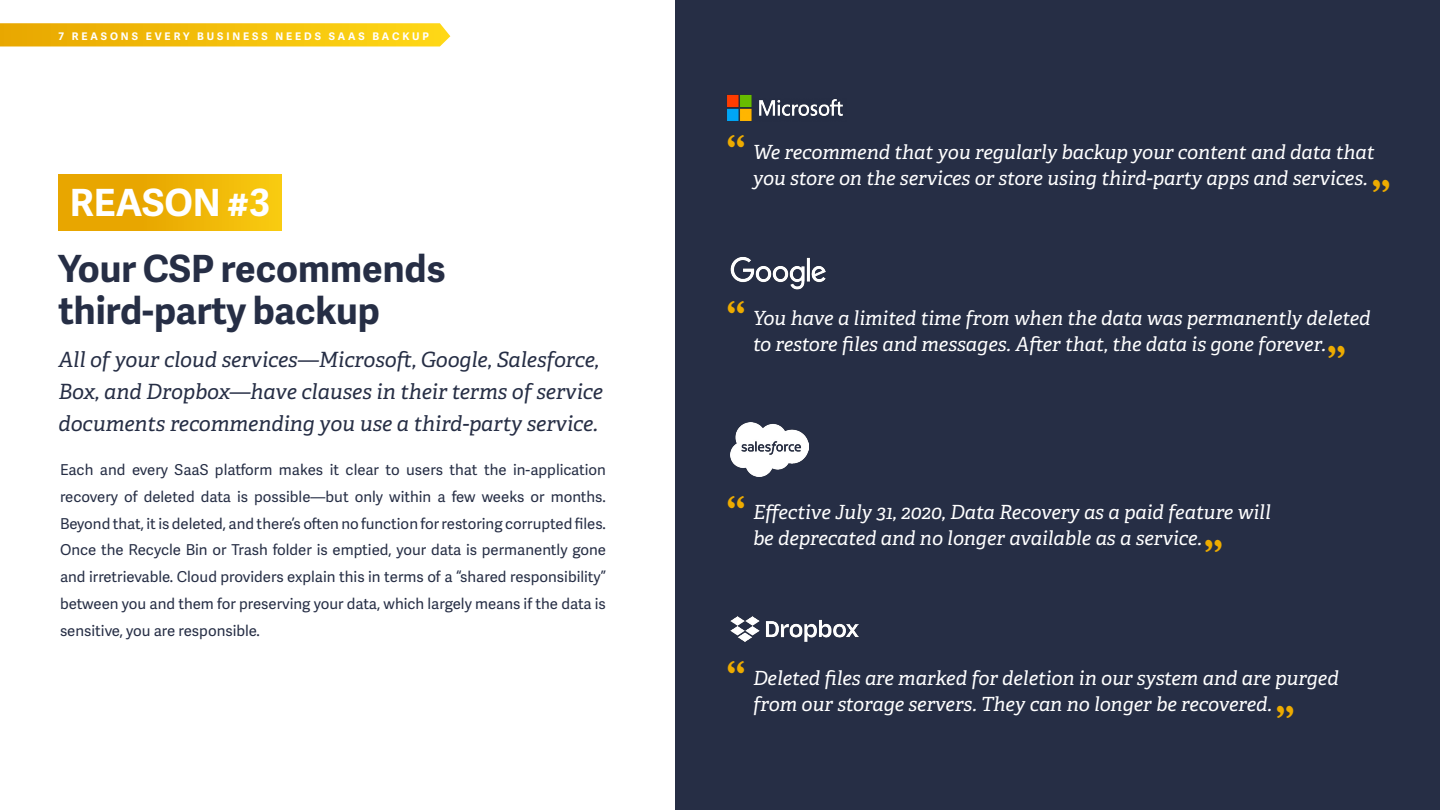
<style>
.page{position:relative;width:1440px;height:810px;background:#fff}
.page>*{position:absolute;margin:0;border:0;box-sizing:border-box;transform-origin:0 0}
.t1{font:700 39px "Garamond";color:#edab00}
.t2{font:700 37.5px/42.3px "Adelle Sans";color:#262e45}
.t3{font:700 37.5px "Adelle Sans";color:#fff}
.t4{font:italic 21px/31.8px "Adelle PE";color:#262e45}
.t5{font:italic 19.5px/25.8px "Adelle PE";color:#fff}
.t6{font:15px/26.7px "Adelle Sans";color:#262e45;text-align:justify}
.t7{font:700 10.5px "Adelle Sans";letter-spacing:.28em;color:#fff}
</style>
<div class="page">
<svg style="left:0;top:23px;width:450px;height:23px;background:#f3c010"></svg>
<div style="left:58px;top:174px;width:224px;height:56px;background:linear-gradient(to right,#e49d00,#f7c60f)"></div>
<div style="left:675px;top:0;width:765px;height:810px;background:#262e45"></div>
<img style="left:727px;top:94px;width:116px;height:27px">
<img style="left:731px;top:422px;width:78px;height:55px">
<img style="left:731px;top:616px;width:127px;height:26px">
<img style="left:730px;top:257px;width:96px;height:33px">
<p class="t7" style="left:58px;top:28px;width:372px">7 REASONS EVERY BUSINESS NEEDS SAAS BACKUP</p>
<h2 class="t3" style="left:70px;top:175px;width:202px">REASON #3</h2>
<h2 class="t2" style="left:58px;top:246px;width:389px">Your CSP recommends third-party backup</h2>
<h3 class="t4" style="left:58px;top:343px;width:546px">All of your cloud services—Microsoft, Google, Salesforce,<br>Box, and Dropbox—have clauses in their terms of service documents recommending you use a third-party service.</h3>
<p class="t6" style="left:60px;top:456px;width:548px">Each and every SaaS platform makes it clear to users that the in-application recovery of deleted data is possible—but only within a few weeks or months.<br>Beyond that, it is deleted, and there’s often no function for restoring corrupted files.<br>Once the Recycle Bin or Trash folder is emptied, your data is permanently gone and irretrievable. Cloud providers explain this in terms of a “shared responsibility” between you and them for preserving your data, which largely means if the data is sensitive, you are responsible.</p>
<h1 class="t1" style="left:726px;top:121px;width:21px">“</h1>
<h3 class="t5" style="left:753px;top:138px;width:623px">We recommend that you regularly backup your content and data that you store on the services or store using third-party apps and services.</h3>
<h1 class="t1" style="left:1391px;top:206px;width:21px;rotate:-180deg">“</h1>
<h1 class="t1" style="left:726px;top:287px;width:21px">“</h1>
<h3 class="t5" style="left:753px;top:304px;width:619px">You have a limited time from when the data was permanently deleted to restore files and messages. After that, the data is gone forever.</h3>
<h1 class="t1" style="left:1347px;top:372px;width:21px;rotate:-180deg">“</h1>
<h1 class="t1" style="left:726px;top:482px;width:21px">“</h1>
<h3 class="t5" style="left:753px;top:499px;width:519px">Effective July 31, 2020, Data Recovery as a paid feature will be deprecated and no longer available as a service.</h3>
<h1 class="t1" style="left:1224px;top:566px;width:21px;rotate:-180deg">“</h1>
<h1 class="t1" style="left:726px;top:647px;width:21px">“</h1>
<h3 class="t5" style="left:753px;top:664px;width:587px">Deleted files are marked for deletion in our system and are purged from our storage servers. They can no longer be recovered.</h3>
<h1 class="t1" style="left:1295px;top:732px;width:21px;rotate:-180deg">“</h1>
</div>
